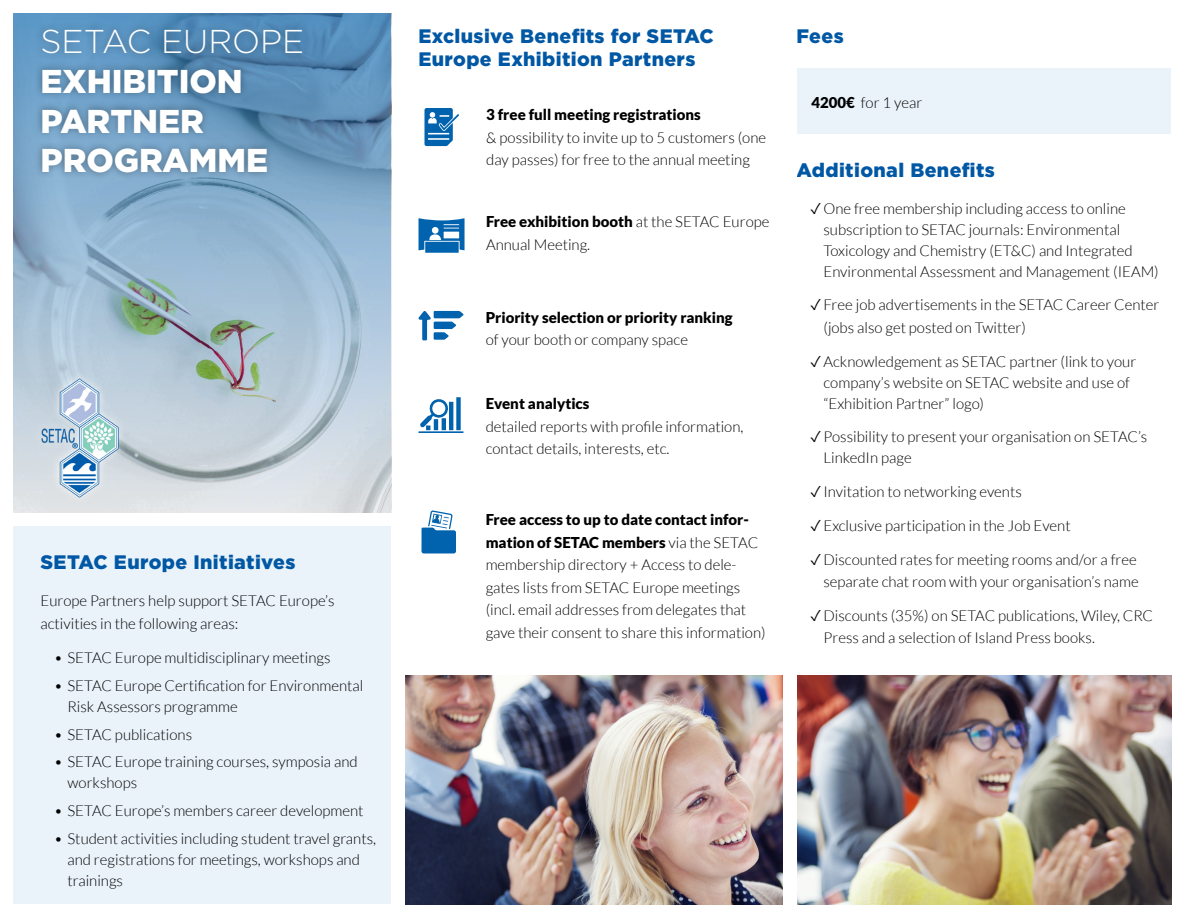
<style>
.page{position:relative;width:1188px;height:918px;background:#fff}
.page>*{position:absolute;margin:0;border:0;box-sizing:border-box;transform-origin:0 0}
.t1{font:900 33px "Gotham";color:#fff}
.t2{font:300 33px "Gotham";color:#fff}
.paragraph{font:900 19.5px "Gotham";letter-spacing:.02em;color:#0057a4}
.paragraph-2{font:300 15px/22.5px "Lato";color:#000}
.paragraph-3{font:900 15px/22.5px "Lato";color:#000}
.s1{font-weight:900}
.s2{font-weight:300}
</style>
<div class="page">
<div style="left:14px;top:526px;width:378px;height:378px;background:#eaf3fa"></div>
<div style="left:796px;top:68px;width:376px;height:66px;background:#eaf3fa"></div>
<svg style="left:424px;top:108px;width:35px;height:38px"></svg>
<svg style="left:418px;top:218px;width:47px;height:35px"></svg>
<svg style="left:418px;top:311px;width:46px;height:30px"></svg>
<svg style="left:418px;top:397px;width:46px;height:36px"></svg>
<svg style="left:421px;top:511px;width:35px;height:43px"></svg>
<img style="left:405px;top:675px;width:767px;height:229px">
<div style="left:783px;top:0;width:13px;height:918px;background:#fff"></div>
<svg style="left:14px;top:14px;width:378px;height:499px;background:#a0bace"></svg>
<div style="left:34px;top:22px;width:276px;height:159px;background:#000;opacity:.35"></div>
<div style="left:33px;top:370px;width:94px;height:136px;background:#fff;opacity:.8"></div>
<img style="left:41px;top:376px;width:78px;height:123px">
<p class="t2" style="left:40px;top:21px;width:265px">SETAC EUROPE</p>
<p class="t1" style="left:40px;top:59px;width:204px">EXHIBITION</p>
<p class="t1" style="left:40px;top:98px;width:165px">PARTNER</p>
<p class="t1" style="left:40px;top:138px;width:229px">PROGRAMME</p>
<p class="paragraph" style="left:40px;top:549px;width:256px">SETAC Europe Initiatives</p>
<p class="paragraph-2" style="left:40px;top:590px;width:296px">Europe Partners help support SETAC Europe’s activities in the following areas:</p>
<p class="paragraph-2" style="left:54px;top:647px;width:278px">• SETAC Europe multidisciplinary meetings</p>
<p class="paragraph-2" style="left:68px;top:675px;width:297px;line-height:21px;text-indent:-14px">• SETAC Europe Certification for Environmental<br>Risk Assessors programme</p>
<p class="paragraph-2" style="left:54px;top:723px;width:140px">• SETAC publications</p>
<p class="paragraph-2" style="left:68px;top:752px;width:292px;line-height:21px;text-indent:-14px">• SETAC Europe training courses, symposia and workshops</p>
<p class="paragraph-2" style="left:54px;top:800px;width:311px">• SETAC Europe’s members career development</p>
<p class="paragraph-2" style="left:68px;top:828px;width:310px;line-height:21px;text-indent:-14px">• Student activities including student travel grants, and registrations for meetings, workshops and trainings</p>
<p class="paragraph" style="left:418px;top:22px;width:297px">Exclusive Benefits for SETAC</p>
<p class="paragraph" style="left:418px;top:46px;width:278px">Europe Exhibition Partners</p>
<p class="paragraph-2" style="left:486px;top:104px;width:281px"><span class="s1">3 free full meeting registrations<br></span>&amp; possibility to invite up to 5 customers (one day passes) for free to the annual meeting</p>
<p class="paragraph-2" style="left:486px;top:211px;width:285px"><span class="s1">Free exhibition booth</span> at the SETAC Europe<br>Annual Meeting.</p>
<p class="paragraph-3" style="left:486px;top:306px;width:249px">Priority selection or priority ranking <span class="s2">of your booth or company space</span></p>
<p class="paragraph-2" style="left:486px;top:393px;width:259px"><span class="s1">Event analytics<br></span>detailed reports with profile information, contact details, interests, etc.</p>
<p class="paragraph-2" style="left:486px;top:508px;width:281px"><span class="s1">Free access to up to date contact infor&shy;mation of SETAC members</span> via the SETAC membership directory + Access to dele&shy;gates lists from SETAC Europe meetings (incl. email addresses from delegates that gave their consent to share this information)</p>
<p class="paragraph" style="left:796px;top:22px;width:49px">Fees</p>
<p class="paragraph-2" style="left:812px;top:91px;width:112px"><span class="s1">4200€</span> for 1 year</p>
<p class="paragraph" style="left:796px;top:156px;width:200px">Additional Benefits</p>
<p class="paragraph-2" style="left:824px;top:198px;width:337px;line-height:21px;text-indent:-14px">✓One free membership including access to online subscription to SETAC journals: Environmental Toxicology and Chemistry (ET&amp;C) and Integrated Environmental Assessment and Management (IEAM)</p>
<p class="paragraph-2" style="left:824px;top:294px;width:338px;text-indent:-14px">✓ Free job advertisements in the SETAC Career Center (jobs also get posted on Twitter)</p>
<p class="paragraph-2" style="left:824px;top:351px;width:314px;line-height:21px;text-indent:-14px">✓ Acknowledgement as SETAC partner (link to your company’s website on SETAC website and use of “Exhibition Partner” logo)</p>
<p class="paragraph-2" style="left:824px;top:427px;width:325px;line-height:21px;text-indent:-14px">✓ Possibility to present your organisation on SETAC’s<br>LinkedIn page</p>
<p class="paragraph-2" style="left:810px;top:481px;width:213px">✓ Invitation to networking events</p>
<p class="paragraph-2" style="left:810px;top:514px;width:262px">✓ Exclusive participation in the Job Event</p>
<p class="paragraph-2" style="left:810px;top:548px;width:330px;text-align:right">✓Discounted rates for meeting rooms and/or a free separate chat room with your organisation’s name</p>
<p class="paragraph-2" style="left:824px;top:604px;width:331px;text-indent:-14px">✓Discounts (35%) on SETAC publications, Wiley, CRC<br>Press and a selection of Island Press books.</p>
</div>
